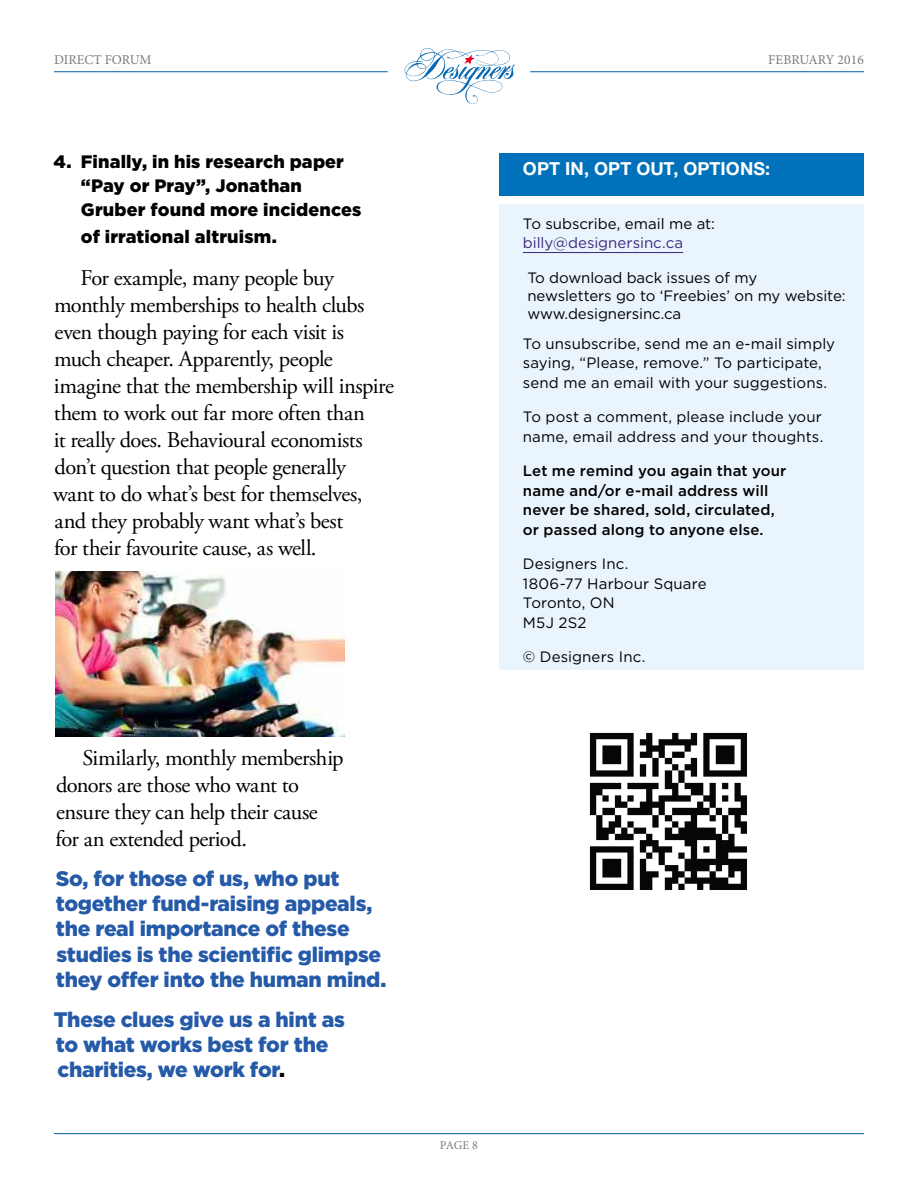
<style>
.page{position:relative;width:918px;height:1188px;background:#fff}
.page>*{position:absolute;margin:0;border:0;box-sizing:border-box;transform-origin:0 0}
.t1{font:22.5px/27px "Adobe Garamond Pro";letter-spacing:-.025em;color:#000}
.t2{font:900 21px/25.2px "Gotham";letter-spacing:-.015em;color:#255aa8}
.t3{font:900 18px/24px "Gotham";letter-spacing:.005em;color:#000}
.t4{font:700 18px "Helvetica Neue LT Std";letter-spacing:.005em;color:#fff}
.t5{font:15px/19.5px "Gotham";letter-spacing:.005em;color:#000}
.t6{font:500 15px/19.5px "Gotham";letter-spacing:.01em;color:#000}
.t7{font:15px "Gotham";color:#3b297d}
.t8{font:13.5px "Minion Pro";color:#7d7b7b}
.t9{font:12px "Minion Pro";color:#7d7b7b}
.s1{color:#000}
</style>
<div class="page">
<div style="left:500px;top:205px;width:364px;height:465px;background:#eaf4fc"></div>
<div style="left:500px;top:153px;width:364px;height:43px;background:#0071ba"></div>
<hr style="left:523px;top:252px;width:160px;height:1px;background:#3b297d">
<img style="left:589px;top:732px;width:158px;height:158px">
<img style="left:55px;top:572px;width:290px;height:165px">
<hr style="left:54px;top:71px;width:334px;height:1px;background:#005f9f">
<hr style="left:530px;top:71px;width:334px;height:1px;background:#005f9f">
<hr style="left:54px;top:1133px;width:810px;height:1px;background:#005f9f">
<svg style="left:404px;top:48px;width:111px;height:56px"></svg>
<p class="t8" style="left:54px;top:50px;width:99px">DIRECT FORUM</p>
<p class="t8" style="left:768px;top:50px;width:97px">FEBRUARY 2016</p>
<p class="t3" style="left:81px;top:149px;width:282px;text-indent:-28px">4. Finally, in his research paper “Pay or Pray”, Jonathan<br>Gruber found more incidences</p>
<p class="t3" style="left:81px;top:224px;width:197px">of irrational altruism.</p>
<p class="t1" style="left:53px;top:265px;width:342px;text-indent:27px">For example, many people buy monthly memberships to health clubs even though paying for each visit is much cheaper. Apparently, people imagine that the membership will inspire them to work out far more often than<br>it really does. Behavioural economists don’t question that people generally<br>want to do what’s best for themselves, and they probably want what’s best<br>for their favourite cause, as well.</p>
<p class="t1" style="left:56px;top:745px;width:290px;text-indent:27px">Similarly, monthly membership donors are those who want to ensure they can help their cause for an extended period.</p>
<p class="t2" style="left:56px;top:866px;width:332px">So, for those of us, who put together fund-raising appeals, the real importance of these studies is the scientific glimpse they offer into the human mind.</p>
<p class="t2" style="left:54px;top:1007px;width:292px">These clues give us a hint as to what works best for the charities, we work for<span class="s1">.</span></p>
<p class="t4" style="left:523px;top:157px;width:249px">OPT IN, OPT OUT, OPTIONS:</p>
<p class="t5" style="left:523px;top:213px;width:194px">To subscribe, email me at:</p>
<p class="t7" style="left:523px;top:234px;width:162px">billy@designersinc.ca</p>
<p class="t5" style="left:527px;top:268px;width:320px;line-height:18px">To download back issues of my<br>newsletters go to ‘Freebies’ on my website: www.designersinc.ca</p>
<p class="t5" style="left:523px;top:334px;width:314px">To unsubscribe, send me an e-mail simply saying, “Please, remove.” To participate, send me an email with your suggestions.</p>
<p class="t5" style="left:523px;top:407px;width:302px">To post a comment, please include your name, email address and your thoughts.</p>
<p class="t6" style="left:523px;top:461px;width:265px">Let me remind you again that your name and/or e-mail address will never be shared, sold, circulated, or passed along to anyone else.</p>
<p class="t5" style="left:523px;top:554px;width:185px">Designers Inc.<br>1806-77 Harbour Square<br>Toronto, ON<br>M5J 2S2</p>
<p class="t5" style="left:523px;top:647px;width:124px">© Designers Inc.</p>
<p class="t9" style="left:440px;top:1137px;width:40px">PAGE 8</p>
</div>
